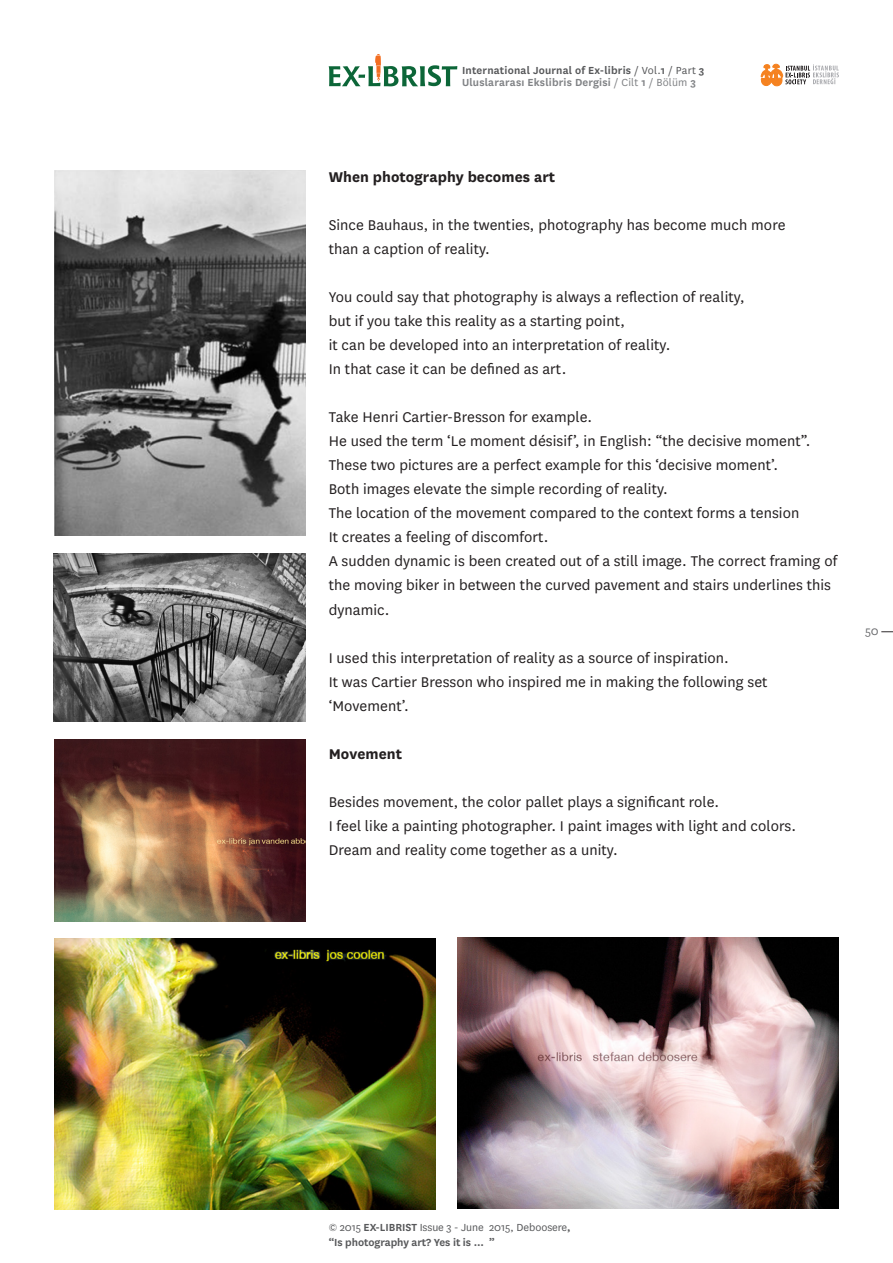
<style>
.page{position:relative;width:893px;height:1263px;background:#fff}
.page>*{position:absolute;margin:0;border:0;box-sizing:border-box;transform-origin:0 0}
.t1{font:16.5px/24px "National";letter-spacing:.005em;color:#231f20}
.t2{font:700 16.5px "National";letter-spacing:.005em;color:#231f20}
.t3{font:13.5px "National";color:#6c6d70}
.t4{font:600 12px/12px "National";letter-spacing:.015em;color:#57585a}
.t5{font:600 12px/14.4px "National";letter-spacing:-.005em;color:#57585a}
.s1{font-weight:400}
.s2{color:#808285}
.s3{font-weight:400;color:#808285}
</style>
<div class="page">
<svg style="left:761px;top:64px;width:78px;height:22px"></svg>
<svg style="left:329px;top:54px;width:128px;height:32px"></svg>
<img style="left:53px;top:554px;width:253px;height:167px">
<img style="left:54px;top:170px;width:252px;height:366px">
<img style="left:54px;top:739px;width:252px;height:182px">
<img style="left:55px;top:938px;width:380px;height:272px">
<img style="left:458px;top:937px;width:380px;height:272px">
<p class="t4" style="left:462px;top:63px;width:244px">International Journal of Ex-libris <span class="s1">/ Vol.</span>1 <span class="s1">/ Part</span> 3<br><span class="s2">Uluslararası Ekslibris Dergisi</span> <span class="s3">/ Cilt</span> <span class="s2">1</span> <span class="s3">/ Bölüm</span> <span class="s2">3</span></p>
<p class="t2" style="left:329px;top:166px;width:228px">When photography becomes art</p>
<p class="t1" style="left:329px;top:213px;width:458px">Since Bauhaus, in the twenties, photography has become much more</p>
<p class="t1" style="left:329px;top:237px;width:163px">than a caption of reality.</p>
<p class="t1" style="left:329px;top:285px;width:417px">You could say that photography is always a reflection of reality,</p>
<p class="t1" style="left:329px;top:309px;width:298px">but if you take this reality as a starting point,</p>
<p class="t1" style="left:329px;top:333px;width:343px">it can be developed into an interpretation of reality.</p>
<p class="t1" style="left:329px;top:357px;width:239px">In that case it can be defined as art.</p>
<p class="t1" style="left:329px;top:405px;width:265px">Take Henri Cartier-Bresson for example.</p>
<p class="t1" style="left:329px;top:429px;width:483px">He used the term ‘Le moment désisif’, in English: “the decisive moment”.</p>
<p class="t1" style="left:329px;top:453px;width:451px">These two pictures are a perfect example for this ‘decisive moment’.</p>
<p class="t1" style="left:329px;top:477px;width:341px">Both images elevate the simple recording of reality.</p>
<p class="t1" style="left:329px;top:501px;width:472px">The location of the movement compared to the context forms a tension</p>
<p class="t1" style="left:329px;top:525px;width:221px">It creates a feeling of discomfort.</p>
<p class="t1" style="left:329px;top:549px;width:510px">A sudden dynamic is been created out of a still image. The correct framing of the moving biker in between the curved pavement and stairs underlines this dynamic.</p>
<p class="t1" style="left:329px;top:645px;width:402px">I used this interpretation of reality as a source of inspiration.</p>
<p class="t1" style="left:329px;top:669px;width:440px">It was Cartier Bresson who inspired me in making the following set ‘Movement’.</p>
<p class="t2" style="left:329px;top:742px;width:75px">Movement</p>
<p class="t1" style="left:329px;top:789px;width:392px">Besides movement, the color pallet plays a significant role.</p>
<p class="t1" style="left:329px;top:813px;width:469px">I feel like a painting photographer. I paint images with light and colors.</p>
<p class="t1" style="left:329px;top:837px;width:290px">Dream and reality come together as a unity.</p>
<p class="t3" style="left:865px;top:622px;width:15px">50</p>
<p class="t5" style="left:329px;top:1220px;width:244px"><span class="s1">© 2015</span> EX-LIBRIST <span class="s1">Issue 3 - June 2015, Deboosere</span>, “Is photography art? Yes it is ... ”</p>
</div>
